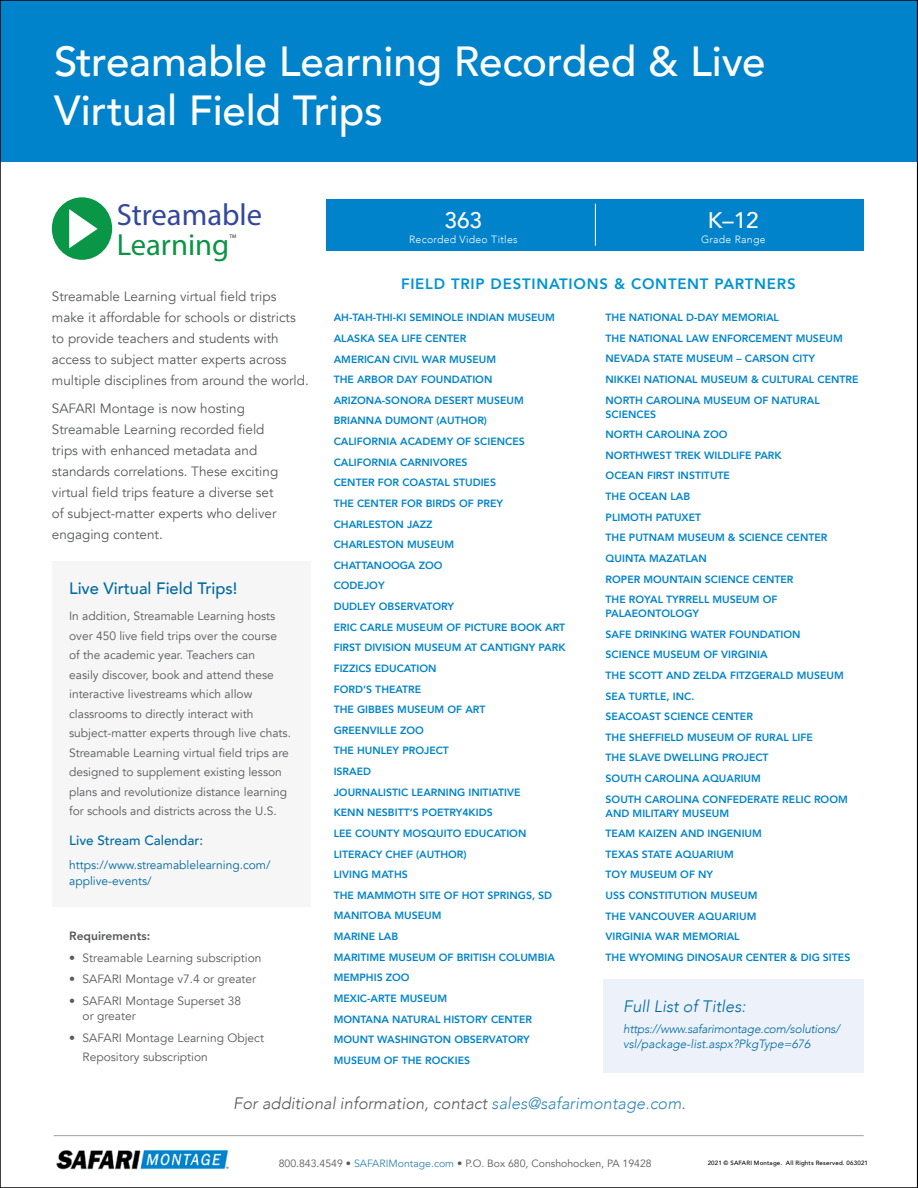
<style>
.page{position:relative;width:918px;height:1188px;background:#fff}
.page>*{position:absolute;margin:0;border:0;box-sizing:border-box;transform-origin:0 0}
.t1{font:500 42px/49.5px "Avenir";letter-spacing:-.005em;color:#fff}
.t2{font:30.75px "Myriad Pro";color:#33479d}
.t3{font:30.75px "Myriad Pro";color:#0e9346}
.t4{font:500 22.5px "Avenir";color:#fff}
.t5{font:italic 300 16.5px "Avenir";color:#58595b}
.t6{font:500 16.5px "Avenir";color:#0069a2}
.t7{font:italic 300 16.5px "Avenir";color:#0069a2}
.t8{font:800 15px "Avenir";letter-spacing:.05em;color:#0093d3}
.t9{font:13.5px/21px "Avenir";color:#58595b}
.t10{font:500 13.5px "Avenir";color:#0069a2}
.t11{font:12px/19.5px "Avenir";color:#58595b}
.t12{font:italic 300 12px/14.4px "Avenir";letter-spacing:-.02em;color:#0069a2}
.t13{font:12px/16.5px "Avenir";color:#0069a2}
.t14{font:800 12px "Avenir";color:#58595b}
.t15{font:800 10.5px/20.5px "Avenir";color:#0083ca}
.t16{font:10.5px "Avenir";color:#58595b}
.t17{font:300 10.5px "Avenir";letter-spacing:.025em;color:#fff}
.t18{font:500 6.15px "Avenir";letter-spacing:.03em;color:#000}
.t19{font:5.25px "Myriad Pro";color:#231f20}
.s1{color:#3387b5}
</style>
<div class="page">
<img style="left:56px;top:1150px;width:173px;height:20px">
<hr style="left:54px;top:1135px;width:810px;height:1px;background:#9d9fa2">
<div style="left:0;top:0;width:918px;height:162px;background:#0083ca"></div>
<div style="left:52px;top:561px;width:258px;height:345px;background:#f6f6f6"></div>
<div style="left:327px;top:199px;width:537px;height:52px;background:#0083ca"></div>
<hr style="left:595px;top:204px;width:1px;height:42px;background:#fff">
<div style="left:603px;top:979px;width:261px;height:94px;background:#ecf1fa"></div>
<div style="left:52px;top:197px;width:60px;height:63px;background:#099647;border-radius:50%"></div>
<svg style="left:69px;top:209px;width:29px;height:39px"></svg>
<h1 class="t1" style="left:54px;top:34px;width:713px">Streamable Learning Recorded &amp; Live<br>Virtual Field Trips</h1>
<h2 class="t2" style="left:117px;top:195px;width:147px">Streamable</h2>
<h2 class="t3" style="left:117px;top:226px;width:114px">Learning</h2>
<p class="t19" style="left:229px;top:233px;width:8px">TM</p>
<h3 class="t4" style="left:445px;top:200px;width:39px">363</h3>
<p class="t17" style="left:409px;top:233px;width:110px">Recorded Video Titles</p>
<h3 class="t4" style="left:708px;top:201px;width:52px">K–12</h3>
<p class="t17" style="left:701px;top:233px;width:66px">Grade Range</p>
<h3 class="t8" style="left:401px;top:272px;width:396px">FIELD TRIP DESTINATIONS &amp; CONTENT PARTNERS</h3>
<p class="t9" style="left:52px;top:286px;width:259px">Streamable Learning virtual field trips make it affordable for schools or districts to provide teachers and students with access to subject matter experts across multiple disciplines from around the world.</p>
<p class="t9" style="left:52px;top:398px;width:228px">SAFARI Montage is now hosting Streamable Learning recorded field trips with enhanced metadata and standards correlations. These exciting virtual field trips feature a diverse set of subject-matter experts who deliver engaging content.</p>
<p class="t15" style="left:334px;top:307px;width:233px">AH-TAH-THI-KI SEMINOLE INDIAN MUSEUM<br>ALASKA SEA LIFE CENTER<br>AMERICAN CIVIL WAR MUSEUM<br>THE ARBOR DAY FOUNDATION<br>ARIZONA-SONORA DESERT MUSEUM<br>BRIANNA DUMONT (AUTHOR)<br>CALIFORNIA ACADEMY OF SCIENCES<br>CALIFORNIA CARNIVORES<br>CENTER FOR COASTAL STUDIES<br>THE CENTER FOR BIRDS OF PREY<br>CHARLESTON JAZZ<br>CHARLESTON MUSEUM<br>CHATTANOOGA ZOO<br>CODEJOY<br>DUDLEY OBSERVATORY<br>ERIC CARLE MUSEUM OF PICTURE BOOK ART<br>FIRST DIVISION MUSEUM AT CANTIGNY PARK<br>FIZZICS EDUCATION<br>FORD’S THEATRE<br>THE GIBBES MUSEUM OF ART<br>GREENVILLE ZOO<br>THE HUNLEY PROJECT<br>ISRAED<br>JOURNALISTIC LEARNING INITIATIVE<br>KENN NESBITT’S POETRY4KIDS<br>LEE COUNTY MOSQUITO EDUCATION<br>LITERACY CHEF (AUTHOR)<br>LIVING MATHS<br>THE MAMMOTH SITE OF HOT SPRINGS, SD<br>MANITOBA MUSEUM<br>MARINE LAB<br>MARITIME MUSEUM OF BRITISH COLUMBIA<br>MEMPHIS ZOO<br>MEXIC-ARTE MUSEUM<br>MONTANA NATURAL HISTORY CENTER<br>MOUNT WASHINGTON OBSERVATORY<br>MUSEUM OF THE ROCKIES</p>
<p class="t15" style="left:606px;top:307px;width:254px">THE NATIONAL D-DAY MEMORIAL<br>THE NATIONAL LAW ENFORCEMENT MUSEUM NEVADA STATE MUSEUM – CARSON CITY<br>NIKKEI NATIONAL MUSEUM &amp; CULTURAL CENTRE NORTH CAROLINA MUSEUM OF NATURAL</p>
<p class="t15" style="left:606px;top:404px;width:223px">SCIENCES<br>NORTH CAROLINA ZOO<br>NORTHWEST TREK WILDLIFE PARK<br>OCEAN FIRST INSTITUTE<br>THE OCEAN LAB<br>PLIMOTH PATUXET<br>THE PUTNAM MUSEUM &amp; SCIENCE CENTER<br>QUINTA MAZATLAN<br>ROPER MOUNTAIN SCIENCE CENTER<br>THE ROYAL TYRRELL MUSEUM OF</p>
<p class="t15" style="left:606px;top:603px;width:244px">PALAEONTOLOGY<br>SAFE DRINKING WATER FOUNDATION<br>SCIENCE MUSEUM OF VIRGINIA<br>THE SCOTT AND ZELDA FITZGERALD MUSEUM<br>SEA TURTLE, INC.<br>SEACOAST SCIENCE CENTER<br>THE SHEFFIELD MUSEUM OF RURAL LIFE<br>THE SLAVE DWELLING PROJECT<br>SOUTH CAROLINA AQUARIUM<br>SOUTH CAROLINA CONFEDERATE RELIC ROOM</p>
<p class="t15" style="left:606px;top:803px;width:246px">AND MILITARY MUSEUM<br>TEAM KAIZEN AND INGENIUM<br>TEXAS STATE AQUARIUM<br>TOY MUSEUM OF NY<br>USS CONSTITUTION MUSEUM<br>THE VANCOUVER AQUARIUM<br>VIRGINIA WAR MEMORIAL<br>THE WYOMING DINOSAUR CENTER &amp; DIG SITES</p>
<h3 class="t6" style="left:69px;top:574px;width:170px">Live Virtual Field Trips!</h3>
<p class="t11" style="left:69px;top:607px;width:223px">In addition, Streamable Learning hosts over 450 live field trips over the course<br>of the academic year. Teachers can<br>easily discover, book and attend these interactive livestreams which allow classrooms to directly interact with subject-matter experts through live chats.<br>Streamable Learning virtual field trips are designed to supplement existing lesson plans and revolutionize distance learning for schools and districts across the U.S.</p>
<p class="t10" style="left:69px;top:829px;width:136px">Live Stream Calendar:</p>
<p class="t13" style="left:69px;top:856px;width:203px">https://www.streamablelearning.com/ applive-events/</p>
<p class="t14" style="left:69px;top:926px;width:83px">Requirements:</p>
<p class="t11" style="left:69px;top:948px;width:194px">• Streamable Learning subscription</p>
<p class="t11" style="left:69px;top:970px;width:189px">• SAFARI Montage v7.4 or greater</p>
<p class="t11" style="left:83px;top:994px;width:160px;line-height:15px;text-indent:-14px">• SAFARI Montage Superset 38 or greater</p>
<p class="t11" style="left:83px;top:1028px;width:183px;text-indent:-14px">• SAFARI Montage Learning Object<br>Repository subscription</p>
<h3 class="t5" style="left:233px;top:1093px;width:454px">For additional information, contact <span class="s1">sales@safarimontage.com</span>.</h3>
<h3 class="t7" style="left:623px;top:997px;width:124px">Full List of Titles:</h3>
<p class="t12" style="left:623px;top:1022px;width:218px">https://www.safarimontage.com/solutions/ vsl/package-list.aspx?PkgType=676</p>
<p class="t16" style="left:279px;top:1157px;width:375px">800.843.4549 • <span class="s1">SAFARIMontage.com</span> • P.O. Box 680, Conshohocken, PA 19428</p>
<p class="t18" style="left:708px;top:1157px;width:162px">2021 © SAFARI Montage. All Rights Reserved. 063021</p>
</div>
